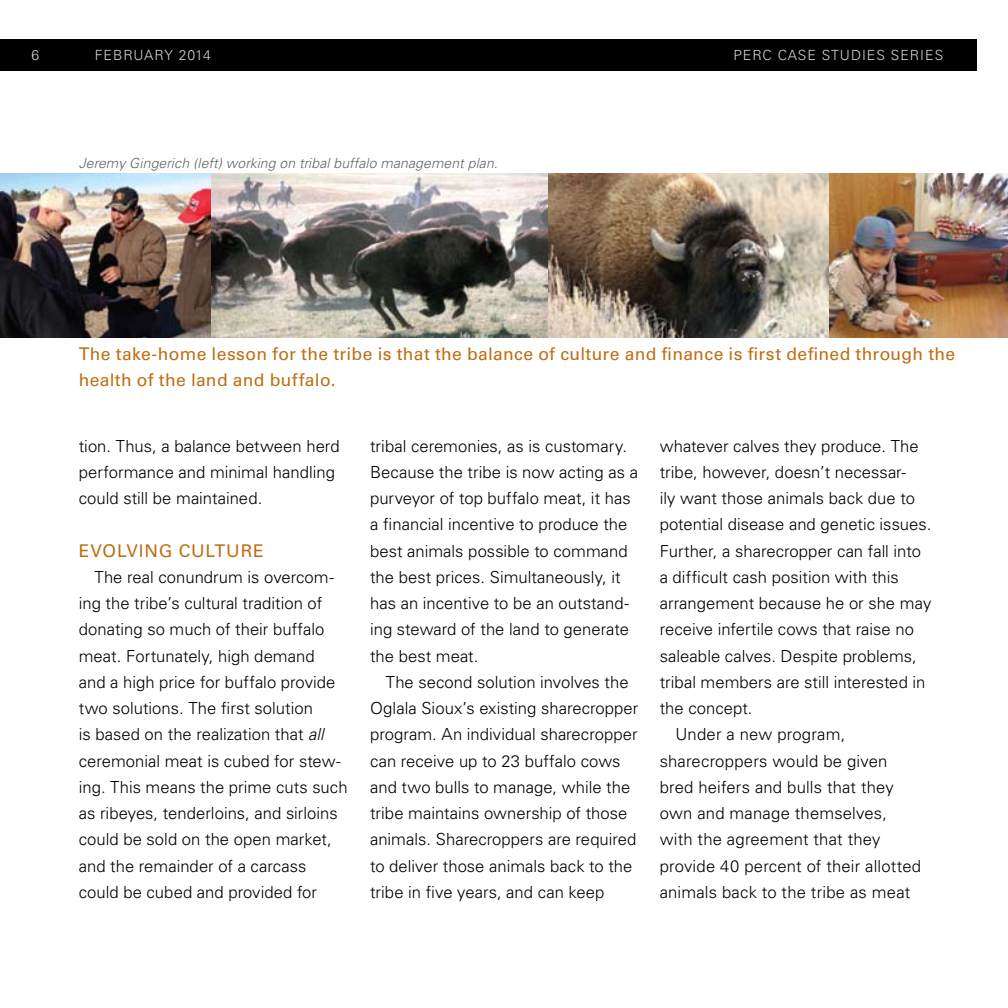
<style>
.page{position:relative;width:1008px;height:1008px;background:#fff}
.page>*{position:absolute;margin:0;border:0;box-sizing:border-box;transform-origin:0 0}
.t1{font:17.5px/26.2px "Univers";letter-spacing:.015em;color:#bd6e13}
.t2{font:17.5px "Univers";letter-spacing:.045em;color:#bd6e13}
.t3{font:300 16.62px/26.2px "Univers";letter-spacing:.005em;color:#000}
.t4{font:italic 300 14px "Univers";letter-spacing:.01em;color:#636467}
.t5{font:300 14px "Univers";letter-spacing:.07em;color:#d1d3d4}
.s1{font-style:italic}
</style>
<div class="page">
<div style="left:0;top:39px;width:976px;height:32px;background:#000"></div>
<img style="left:547px;top:173px;width:283px;height:164px">
<img style="left:830px;top:173px;width:178px;height:164px">
<img style="left:0;top:173px;width:212px;height:164px">
<img style="left:212px;top:173px;width:335px;height:164px">
<p class="t5" style="left:31px;top:47px;width:9px">6</p>
<p class="t5" style="left:95px;top:47px;width:118px">February 2014</p>
<p class="t5" style="left:733px;top:47px;width:210px">PERC Case Studies Series</p>
<p class="t4" style="left:79px;top:155px;width:421px">Jeremy Gingerich (left) working on tribal buffalo management plan.</p>
<p class="t1" style="left:79px;top:340px;width:878px">The take-home lesson for the tribe is that the balance of culture and finance is first defined through the health of the land and buffalo.</p>
<p class="t3" style="left:79px;top:432px;width:262px">tion. Thus, a balance between herd performance and minimal handling could still be maintained.</p>
<p class="t2" style="left:79px;top:540px;width:187px">Evolving Culture</p>
<p class="t3" style="left:79px;top:564px;width:270px;text-indent:16px">The real conundrum is overcom&shy;ing the tribe’s cultural tradition of donating so much of their buffalo meat. Fortunately, high demand<br>and a high price for buffalo provide two solutions. The first solution<br>is based on the realization that <span class="s1">all </span>ceremonial meat is cubed for stew&shy;ing. This means the prime cuts such as ribeyes, tenderloins, and sirloins could be sold on the open market, and the remainder of a carcass could be cubed and provided for</p>
<p class="t3" style="left:370px;top:433px;width:269px">tribal ceremonies, as is customary.<br>Because the tribe is now acting as a purveyor of top buffalo meat, it has a financial incentive to produce the best animals possible to command the best prices. Simultaneously, it has an incentive to be an outstand&shy;ing steward of the land to generate the best meat.</p>
<p class="t3" style="left:370px;top:669px;width:270px;text-indent:16px">The second solution involves the Oglala Sioux’s existing sharecropper program. An individual sharecropper can receive up to 23 buffalo cows and two bulls to manage, while the tribe maintains ownership of those animals. Sharecroppers are required to deliver those animals back to the tribe in five years, and can keep</p>
<p class="t3" style="left:660px;top:433px;width:261px">whatever calves they produce. The</p>
<p class="t3" style="left:660px;top:459px;width:248px">tribe, however, doesn’t necessar-</p>
<p class="t3" style="left:660px;top:485px;width:257px">ily want those animals back due to</p>
<p class="t3" style="left:660px;top:511px;width:273px">potential disease and genetic issues.</p>
<p class="t3" style="left:660px;top:538px;width:263px">Further, a sharecropper can fall into</p>
<p class="t3" style="left:660px;top:564px;width:241px">a difficult cash position with this</p>
<p class="t3" style="left:660px;top:590px;width:273px">arrangement because he or she may</p>
<p class="t3" style="left:660px;top:616px;width:256px">receive infertile cows that raise no</p>
<p class="t3" style="left:660px;top:643px;width:259px">saleable calves. Despite problems,</p>
<p class="t3" style="left:660px;top:669px;width:267px">tribal members are still interested in</p>
<p class="t3" style="left:660px;top:695px;width:94px">the concept.</p>
<p class="t3" style="left:675px;top:721px;width:171px">U nder a new program,</p>
<p class="t3" style="left:660px;top:748px;width:229px">sharecroppers would be given</p>
<p class="t3" style="left:660px;top:774px;width:236px">bred heifers and bulls that they</p>
<p class="t3" style="left:660px;top:800px;width:229px">own and manage themselves,</p>
<p class="t3" style="left:660px;top:826px;width:222px">with the agreement that they</p>
<p class="t3" style="left:660px;top:853px;width:263px">provide 40 percent of their allotted</p>
<p class="t3" style="left:660px;top:879px;width:252px">animals back to the tribe as meat</p>
</div>
